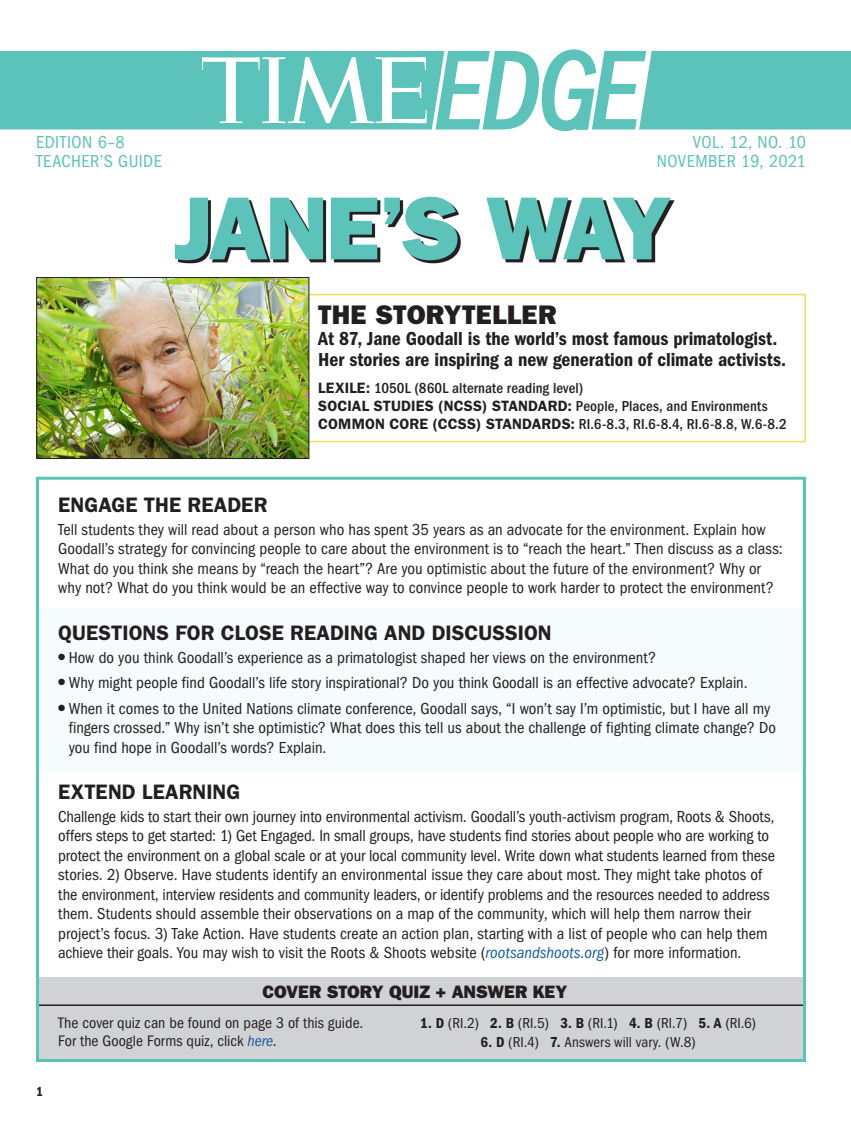
<style>
.page{position:relative;width:851px;height:1134px;background:#fff}
.page>*{position:absolute;margin:0;border:0;box-sizing:border-box;transform-origin:0 0}
.t1{font:90px "ITC Franklin Gothic Std Hvy";letter-spacing:-.05em;color:#5bc3b9}
.t2{font:27px "ITC Franklin Gothic Std Hvy";letter-spacing:.005em;color:#231f20}
.t3{font:600 21px "ITC Franklin Gothic Std";color:#231f20}
.t4{font:19.5px/21px "ITC Franklin Gothic Std Dm Cd";color:#231f20}
.t5{font:condensed 18px/19.5px "ITC Franklin Gothic Std";letter-spacing:.02em;color:#5bc3b9;text-align:right}
.t6{font:18px "ITC Franklin Gothic Std Hvy";letter-spacing:-.005em;color:#231f20}
.t7{font:condensed 16.5px/19.5px "ITC Franklin Gothic Std";color:#231f20}
.t8{font:condensed 15.75px/18px "ITC Franklin Gothic Std";color:#231f20}
.t9{font:500 condensed 15px/18px "ITC Franklin Gothic Std";letter-spacing:.005em;color:#231f20}
.t10{font:condensed 15px "ITC Franklin Gothic Std";letter-spacing:.005em;color:#231f20}
.t11{font:13.5px "ITC Franklin Gothic Std Dm Cd";color:#231f20}
.s1{font-weight:600;font-stretch:normal}
.s2{font-style:italic;color:#175d9e}
.s3{font-family:"ITC Franklin Gothic Std Dm Cd";font-stretch:normal}
</style>
<div class="page">
<div style="left:36px;top:608px;width:770px;height:163px;background:#f6fbfb"></div>
<div style="left:243px;top:294px;width:563px;height:148px;border:2px solid #fadb58"></div>
<img style="left:38px;top:279px;width:269px;height:178px">
<div style="left:36px;top:277px;width:273px;height:182px;border:1px solid #231f20"></div>
<div style="left:36px;top:977px;width:770px;height:85px;background:#d1d2d4"></div>
<hr style="left:36px;top:1004px;width:770px;height:2px;background:#231f20">
<div style="left:36px;top:477px;width:770px;height:585px;border:3px solid #5bc3b9"></div>
<svg style="left:0;top:49px;width:850px;height:82px"></svg>
<svg style="left:178px;top:200px;width:496px;height:63px;fill:#231f20"></svg>
<p class="t5" style="left:36px;top:132px;width:127px;text-align:left">EDITION 6–8<br>TEACHER’S GUIDE</p>
<p class="t5" style="left:657px;top:132px;width:151px">VOL. 12, NO. 10<br>NOVEMBER 19, 2021</p>
<h1 class="t1" style="left:173px;top:176px;width:500px">JANE’S WAY</h1>
<h2 class="t2" style="left:318px;top:299px;width:240px">THE STORYTELLER</h2>
<p class="t4" style="left:318px;top:329px;width:469px">At 87, Jane Goodall is the world’s most famous primatologist.<br>Her stories are inspiring a new generation of climate activists.</p>
<p class="t9" style="left:318px;top:380px;width:467px"><span class="s1">LEXILE:</span> 1050L (860L alternate reading level)<br><span class="s1">SOCIAL STUDIES (NCSS) STANDARD:</span> People, Places, and Environments<br><span class="s1">COMMON CORE (CCSS) STANDARDS:</span> RI.6-8.3, RI.6-8.4, RI.6-8.8, W.6-8.2</p>
<p class="t3" style="left:58px;top:493px;width:211px">ENGAGE THE READER</p>
<p class="t7" style="left:58px;top:520px;width:726px">Tell students they will read about a person who has spent 35 years as an advocate for the environment. Explain how Goodall’s strategy for convincing people to care about the environment is to “reach the heart.” Then discuss as a class:<br>What do you think she means by “reach the heart”? Are you optimistic about the future of the environment? Why or why not? What do you think would be an effective way to convince people to work harder to protect the environment?</p>
<p class="t3" style="left:58px;top:621px;width:495px">QUESTIONS FOR CLOSE READING AND DISCUSSION</p>
<p class="t7" style="left:58px;top:648px;width:599px">● How do you think Goodall’s experience as a primatologist shaped her views on the environment?</p>
<p class="t7" style="left:58px;top:673px;width:691px">● Why might people find Goodall’s life story inspirational? Do you think Goodall is an effective advocate? Explain.</p>
<p class="t7" style="left:69px;top:699px;width:708px;text-indent:-10px">● When it comes to the United Nations climate conference, Goodall says, “I won’t say I’m optimistic, but I have all my fingers crossed.” Why isn’t she optimistic? What does this tell us about the challenge of fighting climate change? Do you find hope in Goodall’s words? Explain.</p>
<p class="t3" style="left:58px;top:780px;width:184px">EXTEND LEARNING</p>
<p class="t7" style="left:58px;top:807px;width:718px">Challenge kids to start their own journey into environmental activism. Goodall’s youth-activism program, Roots &amp; Shoots, offers steps to get started: 1) Get Engaged. In small groups, have students find stories about people who are working to protect the environment on a global scale or at your local community level. Write down what students learned from these stories. 2) Observe. Have students identify an environmental issue they care about most. They might take photos of the environment, interview residents and community leaders, or identify problems and the resources needed to address them. Students should assemble their observations on a map of the community, which will help them narrow their project’s focus. 3) Take Action. Have students create an action plan, starting with a list of people who can help them achieve their goals. You may wish to visit the Roots &amp; Shoots website (<span class="s2">rootsandshoots.org</span>) for more information.</p>
<p class="t6" style="left:262px;top:981px;width:306px">COVER STORY QUIZ + ANSWER KEY</p>
<p class="t11" style="left:36px;top:1084px;width:8px">1</p>
<p class="t8" style="left:58px;top:1014px;width:306px">The cover quiz can be found on page 3 of this guide.<br>For the Google Forms quiz, click <span class="s2">here</span>.</p>
<p class="t10" style="left:420px;top:1014px;width:337px"><span class="s3">1. D</span> (RI.2) <span class="s3">2. B</span> (RI.5) <span class="s3">3. B</span> (RI.1) <span class="s3">4. B</span> (RI.7) <span class="s3">5. A</span> (RI.6)</p>
<p class="t10" style="left:480px;top:1034px;width:217px"><span class="s3">6. D</span> (RI.4) <span class="s3">7.</span> Answers will vary. (W.8)</p>
</div>
